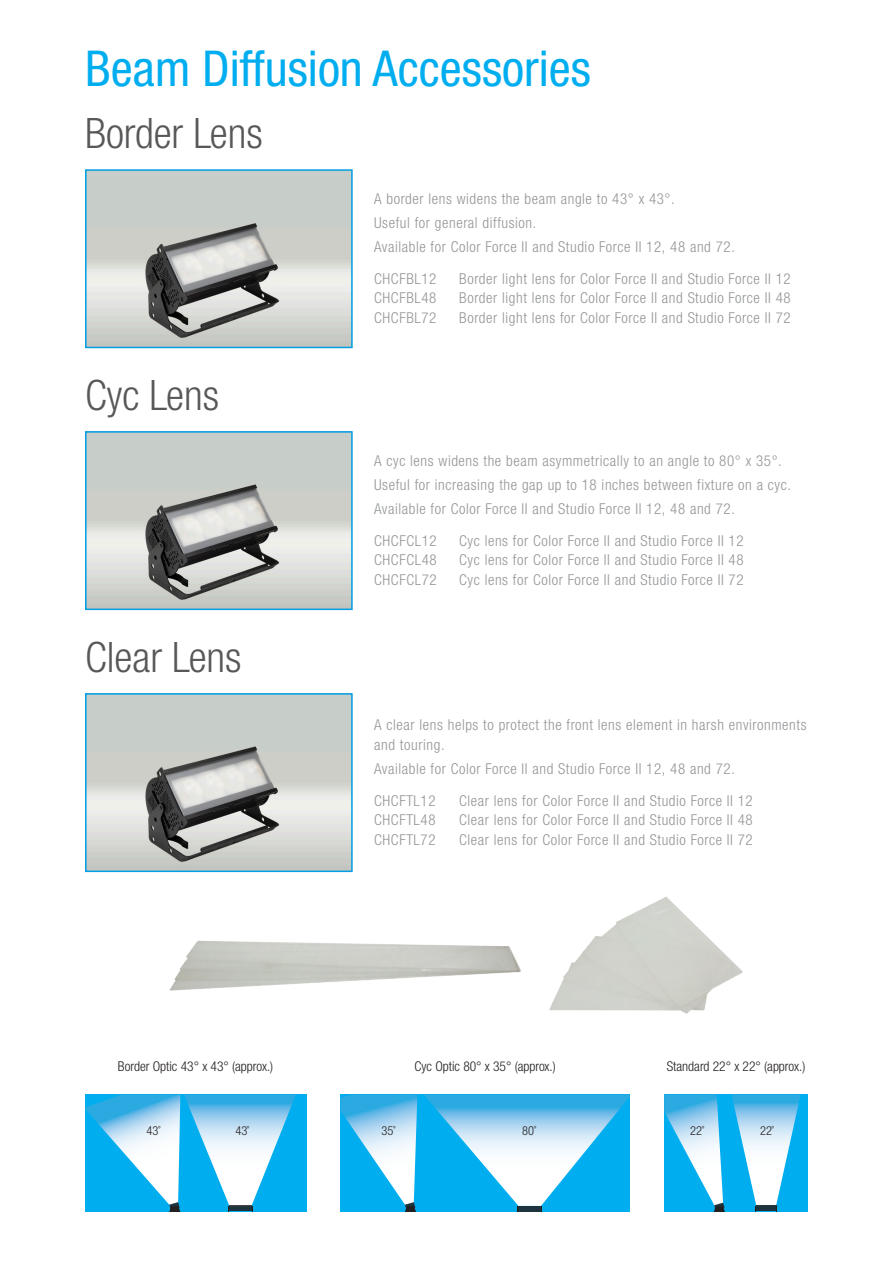
<style>
.page{position:relative;width:893px;height:1263px;background:#fff}
.page>*{position:absolute;margin:0;border:0;box-sizing:border-box;transform-origin:0 0}
.t1{font:condensed 49.5px "Helvetica Neue LTW1 G";color:#00aeef}
.t2{font:300 condensed 42px "Helvetica Neue LTW1 G";color:#57585a}
.t3{font:300 condensed 15px/19.5px "Helvetica Neue LTW1 G";letter-spacing:.04em;color:#939598}
.t4{font:300 condensed 13.5px "Helvetica Neue LTW1 G";color:#231f20}
.t5{font:300 condensed 12.45px "Helvetica Neue LTW1 G";color:#231f20}
</style>
<div class="page">
<img style="left:88px;top:696px;width:262px;height:173px">
<div style="left:85px;top:693px;width:268px;height:179px;border:2px solid #009ee3"></div>
<div style="left:664px;top:1095px;width:144px;height:117px;background:#00aeef"></div>
<svg style="left:664px;top:1095px;width:61px;height:117px"></svg>
<svg style="left:732px;top:1095px;width:69px;height:117px"></svg>
<img style="left:88px;top:434px;width:262px;height:173px">
<div style="left:85px;top:431px;width:268px;height:179px;border:2px solid #009ee3"></div>
<div style="left:341px;top:1095px;width:289px;height:117px;background:#00aeef"></div>
<svg style="left:341px;top:1095px;width:76px;height:117px"></svg>
<svg style="left:424px;top:1095px;width:206px;height:117px"></svg>
<img style="left:88px;top:172px;width:262px;height:173px">
<div style="left:85px;top:169px;width:268px;height:179px;border:2px solid #009ee3"></div>
<img style="left:170px;top:942px;width:130px;height:49px">
<div style="left:85px;top:1095px;width:221px;height:117px;background:#00aeef"></div>
<svg style="left:85px;top:1095px;width:211px;height:117px"></svg>
<img style="left:549px;top:897px;width:193px;height:116px">
<p class="t1" style="left:85px;top:40px;width:507px">Beam Diffusion Accessories</p>
<p class="t2" style="left:85px;top:109px;width:179px">Border Lens</p>
<p class="t2" style="left:85px;top:371px;width:136px">Cyc Lens</p>
<p class="t2" style="left:85px;top:633px;width:158px">Clear Lens</p>
<p class="t4" style="left:118px;top:1058px;width:157px">Border Optic 43° x 43° (approx.)</p>
<p class="t5" style="left:147px;top:1123px;width:15px">43<sup>º</sup></p>
<p class="t5" style="left:235px;top:1123px;width:15px">43<sup>º</sup></p>
<p class="t3" style="left:374px;top:189px;width:302px">A border lens widens the beam angle to 43° x 43°.</p>
<p class="t3" style="left:374px;top:213px;width:164px">Useful for general diffusion.</p>
<p class="t3" style="left:374px;top:237px;width:362px">Available for Color Force II and Studio Force II 12, 48 and 72.</p>
<p class="t3" style="left:374px;top:269px;width:64px">CHCFBL12</p>
<p class="t3" style="left:459px;top:269px;width:333px">Border light lens for Color Force II and Studio Force II 12</p>
<p class="t3" style="left:374px;top:288px;width:64px">CHCFBL48</p>
<p class="t3" style="left:459px;top:288px;width:333px">Border light lens for Color Force II and Studio Force II 48</p>
<p class="t3" style="left:374px;top:308px;width:64px">CHCFBL72</p>
<p class="t3" style="left:459px;top:308px;width:333px">Border light lens for Color Force II and Studio Force II 72</p>
<p class="t3" style="left:374px;top:451px;width:409px">A cyc lens widens the beam asymmetrically to an angle to 80° x 35°.</p>
<p class="t3" style="left:374px;top:475px;width:418px">Useful for increasing the gap up to 18 inches between fixture on a cyc.</p>
<p class="t3" style="left:374px;top:499px;width:362px">Available for Color Force II and Studio Force II 12, 48 and 72.</p>
<p class="t3" style="left:374px;top:531px;width:64px">CHCFCL12</p>
<p class="t3" style="left:459px;top:531px;width:286px">Cyc lens for Color Force II and Studio Force II 12</p>
<p class="t3" style="left:374px;top:550px;width:64px">CHCFCL48</p>
<p class="t3" style="left:459px;top:550px;width:286px">Cyc lens for Color Force II and Studio Force II 48</p>
<p class="t3" style="left:374px;top:570px;width:64px">CHCFCL72</p>
<p class="t3" style="left:459px;top:570px;width:286px">Cyc lens for Color Force II and Studio Force II 72</p>
<p class="t3" style="left:374px;top:715px;width:434px">A clear lens helps to protect the front lens element in harsh environments and touring.</p>
<p class="t3" style="left:374px;top:759px;width:362px">Available for Color Force II and Studio Force II 12, 48 and 72.</p>
<p class="t3" style="left:374px;top:791px;width:63px">CHCFTL12</p>
<p class="t3" style="left:459px;top:791px;width:295px">Clear lens for Color Force II and Studio Force II 12</p>
<p class="t3" style="left:374px;top:810px;width:63px">CHCFTL48</p>
<p class="t3" style="left:459px;top:810px;width:295px">Clear lens for Color Force II and Studio Force II 48</p>
<p class="t3" style="left:374px;top:830px;width:63px">CHCFTL72</p>
<p class="t3" style="left:459px;top:830px;width:295px">Clear lens for Color Force II and Studio Force II 72</p>
<p class="t4" style="left:415px;top:1058px;width:143px">Cyc Optic 80° x 35° (approx.)</p>
<p class="t5" style="left:382px;top:1123px;width:15px">35<sup>º</sup></p>
<p class="t5" style="left:522px;top:1123px;width:15px">80<sup>º</sup></p>
<p class="t4" style="left:667px;top:1058px;width:140px">Standard 22° x 22° (approx.)</p>
<p class="t5" style="left:690px;top:1123px;width:15px">22<sup>º</sup></p>
<p class="t5" style="left:760px;top:1123px;width:15px">22<sup>º</sup></p>
</div>
